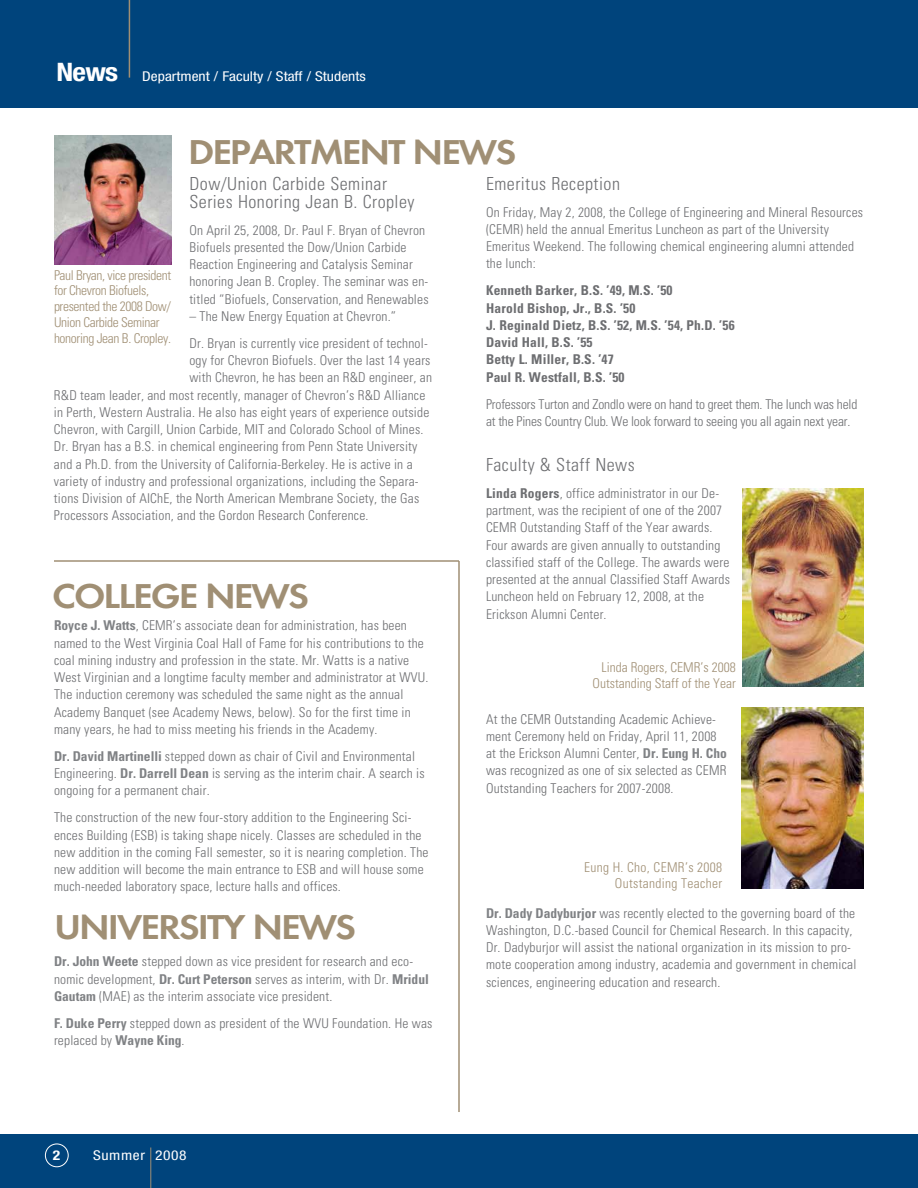
<style>
.page{position:relative;width:918px;height:1188px;background:#fff}
.page>*{position:absolute;margin:0;border:0;box-sizing:border-box;transform-origin:0 0}
.t1{font:600 35.85px "Futura T";letter-spacing:-.05em;color:#a08f74;scale:1.1 1}
.t2{font:700 condensed 25.5px "Helvetica Neue";color:#fff;scale:1.15 1}
.t3{font:300 condensed 18px/18px "Univers";letter-spacing:.025em;color:#6d6e71}
.t4{font:300 condensed 13.5px/17.2px "Univers";letter-spacing:.015em;color:#6d6e71}
.t5{font:700 condensed 13.5px/17.2px "Univers";letter-spacing:.015em;color:#6d6e71}
.t6{font:300 condensed 13.5px/17.2px "Univers";letter-spacing:-.01em;color:#6d6e71}
.t7{font:300 condensed 13.5px/15.8px "Univers";letter-spacing:-.025em;color:#a08f74}
.t8{font:300 condensed 13.5px/15.8px "Univers";color:#a08f74;text-align:right}
.t9{font:300 condensed 13.5px/15.8px "Univers";letter-spacing:.025em;color:#a08f74;text-align:right}
.t10{font:condensed 13.5px "Helvetica Neue";color:#fff;scale:1.15 1}
.t11{font:condensed 13.5px "Helvetica Neue";letter-spacing:.04em;color:#fff;scale:1.15 1}
.t12{font:700 condensed 13.5px "Helvetica Neue";color:#fff;scale:1.15 1}
.s1{font-weight:700;color:#808285}
.s2{font-weight:700}
</style>
<div class="page">
<div style="left:0;top:0;width:918px;height:108px;background:#00447c"></div>
<div style="left:0;top:1134px;width:918px;height:54px;background:#00447c"></div>
<div style="left:45px;top:1144px;width:24px;height:23px;border:1px solid #fff;border-radius:50%"></div>
<hr style="left:150px;top:1148px;width:1px;height:40px;background:#a08f74">
<hr style="left:129px;top:0;width:1px;height:78px;background:#a08f74">
<img style="left:54px;top:135px;width:118px;height:130px">
<img style="left:742px;top:488px;width:122px;height:199px">
<img style="left:741px;top:707px;width:123px;height:182px">
<hr style="left:54px;top:560px;width:405px;height:2px;background:#a08f74">
<hr style="left:458px;top:561px;width:2px;height:551px;background:#a08f74">
<h2 class="t2" style="left:56px;top:56px;width:55px">News</h2>
<p class="t10" style="left:142px;top:68px;width:196px">Department / Faculty / Staff / Students</p>
<h1 class="t1" style="left:188px;top:131px;width:298px">DEPARTMENT NEWS</h1>
<h3 class="t3" style="left:190px;top:174px;width:226px">Dow/Union Carbide Seminar<br>Series Honoring Jean B. Cropley</h3>
<p class="t4" style="left:189px;top:221px;width:241px">On April 25, 2008, Dr. Paul F. Bryan of Chevron Biofuels presented the Dow/Union Carbide Reaction Engineering and Catalysis Seminar honoring Jean B. Cropley. The seminar was en&shy;titled “Biofuels, Conservation, and Renewables</p>
<p class="t4" style="left:189px;top:303px;width:240px;line-height:27px">– The New Energy Equation at Chevron.”<br>Dr. Bryan is currently vice president of technol-</p>
<p class="t4" style="left:189px;top:352px;width:243px">ogy for Chevron Biofuels. Over the last 14 years</p>
<p class="t4" style="left:189px;top:369px;width:244px">with Chevron, he has been an R&amp;D engineer, an</p>
<p class="t4" style="left:54px;top:386px;width:373px">R&amp;D team leader, and most recently, manager of Chevron’s R&amp;D Alliance</p>
<p class="t4" style="left:54px;top:404px;width:377px">in Perth, Western Australia. He also has eight years of experience outside</p>
<p class="t4" style="left:54px;top:421px;width:371px">Chevron, with Cargill, Union Carbide, MIT and Colorado School of Mines.</p>
<p class="t4" style="left:54px;top:438px;width:365px">Dr. Bryan has a B.S. in chemical engineering from Penn State University</p>
<p class="t4" style="left:54px;top:455px;width:360px">and a Ph.D. from the University of California-Berkeley. He is active in a</p>
<p class="t4" style="left:54px;top:473px;width:366px">variety of industry and professional organizations, including the Separa-</p>
<p class="t4" style="left:54px;top:490px;width:367px">tions Division of AIChE, the North American Membrane Society, the Gas</p>
<p class="t4" style="left:54px;top:507px;width:316px">Processors Association, and the Gordon Research Conference.</p>
<p class="t7" style="left:54px;top:267px;width:119px">Paul Bryan, vice president for Chevron Biofuels, presented the 2008 Dow/<br>Union Carbide Seminar honoring Jean B. Cropley.</p>
<h1 class="t1" style="left:52px;top:575px;width:232px">COLLEGE NEWS</h1>
<p class="t4" style="left:54px;top:617px;width:376px"><span class="s1">Royce J. Watts</span>, CEMR’s associate dean for administration, has been named to the West Virginia Coal Hall of Fame for his contributions to the coal mining industry and profession in the state. Mr. Watts is a native West Virginian and a longtime faculty member and administrator at WVU.<br>The induction ceremony was scheduled the same night as the annual Academy Banquet (see Academy News, below). So for the first time in many years, he had to miss meeting his friends in the Academy.</p>
<p class="t4" style="left:54px;top:747px;width:372px"><span class="s1">Dr. David Martinelli</span> stepped down as chair of Civil and Environmental<br>Engineering. <span class="s1">Dr. Darrell Dean</span> is serving as the interim chair. A search is ongoing for a permanent chair.</p>
<p class="t4" style="left:54px;top:809px;width:376px">The construction of the new four-story addition to the Engineering Sci&shy;ences Building (ESB) is taking shape nicely. Classes are scheduled in the new addition in the coming Fall semester, so it is nearing completion. The new addition will become the main entrance to ESB and will house some much-needed laboratory space, lecture halls and offices.</p>
<h1 class="t1" style="left:54px;top:906px;width:274px">UNIVERSITY NEWS</h1>
<p class="t4" style="left:54px;top:953px;width:376px"><span class="s1">Dr. John Weete</span> stepped down as vice president for research and eco&shy;nomic development, <span class="s1">Dr. Curt Peterson</span> serves as interim, with Dr. <span class="s1">Mridul<br>Gautam</span> (MAE) as the interim associate vice president.</p>
<p class="t4" style="left:54px;top:1014px;width:380px"><span class="s1">F. Duke Perry</span> stepped down as president of the WVU Foundation. He was replaced by <span class="s1">Wayne King</span>.</p>
<p class="t12" style="left:53px;top:1147px;width:8px">2</p>
<p class="t11" style="left:93px;top:1147px;width:83px">Summer 2008</p>
<h3 class="t3" style="left:486px;top:174px;width:135px">Emeritus Reception</h3>
<p class="t4" style="left:486px;top:203px;width:379px">On Friday, May 2, 2008, the College of Engineering and Mineral Resources (CEMR) held the annual Emeritus Luncheon as part of the University Emeritus Weekend. The following chemical engineering alumni attended the lunch:</p>
<p class="t5" style="left:486px;top:282px;width:250px">Kenneth Barker, B.S. ’49, M.S. ’50<br>Harold Bishop, Jr., B.S. ’50<br>J. Reginald Dietz, B.S. ’52, M.S. ’54, Ph.D. ’56<br>David Hall, B.S. ’55<br>Betty L. Miller, B.S. ’47<br>Paul R. Westfall, B.S. ’50</p>
<p class="t6" style="left:486px;top:395px;width:373px">Professors Turton and Zondlo were on hand to greet them. The lunch was held at the Pines Country Club. We look forward to seeing you all again next year.</p>
<h3 class="t3" style="left:486px;top:456px;width:150px">Faculty &amp; Staff News</h3>
<p class="t4" style="left:486px;top:484px;width:245px"><span class="s2">Linda Rogers</span>, office administrator in our De&shy;partment, was the recipient of one of the 2007<br>CEMR Outstanding Staff of the Year awards.<br>Four awards are given annually to outstanding classified staff of the College. The awards were presented at the annual Classified Staff Awards Luncheon held on February 12, 2008, at the Erickson Alumni Center.</p>
<p class="t8" style="left:593px;top:660px;width:145px">Linda Rogers, CEMR’s 2008<br>Outstanding Staff of the Year</p>
<p class="t4" style="left:486px;top:710px;width:242px">At the CEMR Outstanding Academic Achieve&shy;ment Ceremony held on Friday, April 11, 2008 at the Erickson Alumni Center, <span class="s1">Dr. Eung H. Cho </span>was recognized as one of six selected as CEMR Outstanding Teachers for 2007-2008.</p>
<p class="t9" style="left:584px;top:860px;width:140px">Eung H. Cho, CEMR’s 2008<br>Outstanding Teacher</p>
<p class="t4" style="left:486px;top:904px;width:372px"><span class="s1">Dr. Dady Dadyburjor</span> was recently elected to the governing board of the Washington, D.C.-based Council for Chemical Research. In this capacity, Dr. Dadyburjor will assist the national organization in its mission to pro&shy;mote cooperation among industry, academia and government in chemical sciences, engineering education and research.</p>
</div>
